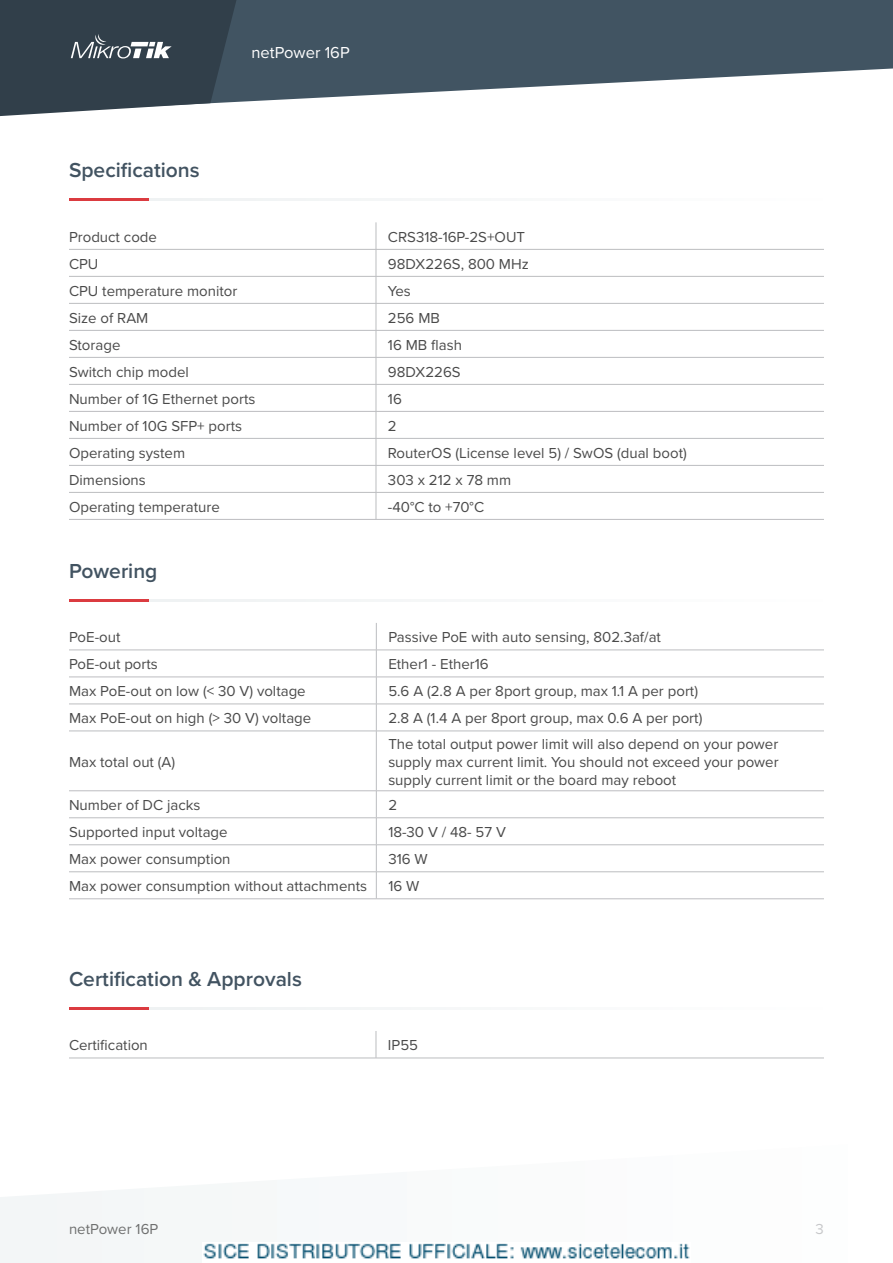
<style>
.page{position:relative;width:893px;height:1263px;background:#fff}
.page>*{position:absolute;margin:0;border:0;box-sizing:border-box;transform-origin:0 0}
.Mazie_virsraksti_201{font:600 21px "Proxima Nova";color:#425361}
.t1{font:16.5px "Proxima Nova";color:#fff}
.Tabulu_teksts_2019{font:15px/18px "Proxima Nova";color:#4a4a4a;text-align:justify}
.t2{font:15px "Proxima Nova";color:#6f7070}
.t3{font:15px "Proxima Nova";color:#c7c8ca}
</style>
<div class="page">
<div style="left:0;top:1189px;width:144px;height:74px;background:#f4f6f7"></div>
<svg style="left:236px;top:0;width:657px;height:102px;fill:#415462"></svg>
<svg style="left:0;top:0;width:236px;height:116px;background:#43505a"></svg>
<hr style="left:69px;top:249px;width:307px;height:1px;background:#bcbdc0">
<hr style="left:376px;top:249px;width:448px;height:1px;background:#bcbdc0">
<hr style="left:69px;top:276px;width:307px;height:1px;background:#bcbdc0">
<hr style="left:376px;top:276px;width:448px;height:1px;background:#bcbdc0">
<hr style="left:69px;top:303px;width:307px;height:1px;background:#bcbdc0">
<hr style="left:376px;top:303px;width:448px;height:1px;background:#bcbdc0">
<hr style="left:69px;top:330px;width:307px;height:1px;background:#bcbdc0">
<hr style="left:376px;top:330px;width:448px;height:1px;background:#bcbdc0">
<hr style="left:69px;top:357px;width:307px;height:1px;background:#bcbdc0">
<hr style="left:376px;top:357px;width:448px;height:1px;background:#bcbdc0">
<hr style="left:69px;top:384px;width:307px;height:1px;background:#bcbdc0">
<hr style="left:376px;top:384px;width:448px;height:1px;background:#bcbdc0">
<hr style="left:69px;top:411px;width:307px;height:1px;background:#bcbdc0">
<hr style="left:376px;top:411px;width:448px;height:1px;background:#bcbdc0">
<hr style="left:69px;top:438px;width:307px;height:1px;background:#bcbdc0">
<hr style="left:376px;top:438px;width:448px;height:1px;background:#bcbdc0">
<hr style="left:69px;top:465px;width:307px;height:1px;background:#bcbdc0">
<hr style="left:376px;top:465px;width:448px;height:1px;background:#bcbdc0">
<hr style="left:69px;top:492px;width:307px;height:1px;background:#bcbdc0">
<hr style="left:376px;top:492px;width:448px;height:1px;background:#bcbdc0">
<svg style="left:376px;top:222px;width:1px;height:297px"></svg>
<hr style="left:69px;top:519px;width:307px;height:1px;background:#bcbdc0">
<hr style="left:376px;top:519px;width:448px;height:1px;background:#bcbdc0">
<hr style="left:69px;top:198px;width:81px;height:3px;background:#db3b40">
<hr style="left:149px;top:198px;width:674px;height:3px;background:#eff2f3">
<hr style="left:69px;top:650px;width:307px;height:1px;background:#bcbdc0">
<hr style="left:69px;top:871px;width:307px;height:1px;background:#bcbdc0">
<hr style="left:69px;top:898px;width:307px;height:1px;background:#bcbdc0">
<hr style="left:376px;top:871px;width:448px;height:1px;background:#bcbdc0">
<hr style="left:376px;top:898px;width:448px;height:1px;background:#bcbdc0">
<hr style="left:376px;top:650px;width:448px;height:1px;background:#bcbdc0">
<hr style="left:69px;top:677px;width:307px;height:1px;background:#bcbdc0">
<hr style="left:376px;top:677px;width:448px;height:1px;background:#bcbdc0">
<hr style="left:69px;top:704px;width:307px;height:1px;background:#bcbdc0">
<hr style="left:376px;top:704px;width:448px;height:1px;background:#bcbdc0">
<svg style="left:376px;top:623px;width:1px;height:108px"></svg>
<hr style="left:69px;top:731px;width:307px;height:1px;background:#bcbdc0">
<hr style="left:376px;top:731px;width:448px;height:1px;background:#bcbdc0">
<hr style="left:376px;top:731px;width:1px;height:60px;background:#bcbdc0">
<hr style="left:69px;top:790px;width:307px;height:1px;background:#bcbdc0">
<hr style="left:376px;top:790px;width:448px;height:1px;background:#bcbdc0">
<hr style="left:69px;top:817px;width:307px;height:1px;background:#bcbdc0">
<hr style="left:376px;top:817px;width:448px;height:1px;background:#bcbdc0">
<svg style="left:376px;top:791px;width:1px;height:108px"></svg>
<hr style="left:69px;top:844px;width:307px;height:1px;background:#bcbdc0">
<hr style="left:376px;top:844px;width:448px;height:1px;background:#bcbdc0">
<hr style="left:69px;top:599px;width:81px;height:2px;background:#db3b40">
<hr style="left:149px;top:599px;width:674px;height:2px;background:#eff2f3">
<hr style="left:69px;top:1058px;width:307px;height:1px;background:#bcbdc0">
<svg style="left:376px;top:1031px;width:1px;height:27px"></svg>
<hr style="left:376px;top:1058px;width:448px;height:1px;background:#bcbdc0">
<hr style="left:69px;top:1007px;width:81px;height:2px;background:#db3b40">
<hr style="left:149px;top:1007px;width:674px;height:2px;background:#eff2f3">
<img style="left:203px;top:1243px;width:487px;height:16px">
<p class="Mazie_virsraksti_201" style="left:69px;top:155px;width:132px">Specifications</p>
<p class="t1" style="left:251px;top:40px;width:100px">netPower 16P</p>
<p class="Tabulu_teksts_2019" style="left:69px;top:227px;width:90px">Product code</p>
<p class="Tabulu_teksts_2019" style="left:388px;top:227px;width:139px">CRS318-16P-2S+OUT</p>
<p class="Tabulu_teksts_2019" style="left:69px;top:254px;width:31px">CPU</p>
<p class="Tabulu_teksts_2019" style="left:388px;top:254px;width:142px">98DX226S, 800 MHz</p>
<p class="Tabulu_teksts_2019" style="left:69px;top:281px;width:170px">CPU temperature monitor</p>
<p class="Tabulu_teksts_2019" style="left:388px;top:281px;width:24px">Yes</p>
<p class="Tabulu_teksts_2019" style="left:69px;top:308px;width:81px">Size of RAM</p>
<p class="Tabulu_teksts_2019" style="left:388px;top:308px;width:53px">256 MB</p>
<p class="Tabulu_teksts_2019" style="left:69px;top:335px;width:53px">Storage</p>
<p class="Tabulu_teksts_2019" style="left:388px;top:335px;width:76px">16 MB flash</p>
<p class="Tabulu_teksts_2019" style="left:69px;top:362px;width:121px">Switch chip model</p>
<p class="Tabulu_teksts_2019" style="left:388px;top:362px;width:74px">98DX226S</p>
<p class="Tabulu_teksts_2019" style="left:69px;top:389px;width:188px">Number of 1G Ethernet ports</p>
<p class="Tabulu_teksts_2019" style="left:388px;top:389px;width:15px">16</p>
<p class="Tabulu_teksts_2019" style="left:69px;top:416px;width:175px">Number of 10G SFP+ ports</p>
<p class="Tabulu_teksts_2019" style="left:388px;top:416px;width:10px">2</p>
<p class="Tabulu_teksts_2019" style="left:69px;top:443px;width:118px">Operating system</p>
<p class="Tabulu_teksts_2019" style="left:388px;top:443px;width:300px">RouterOS (License level 5) / SwOS (dual boot)</p>
<p class="Tabulu_teksts_2019" style="left:69px;top:470px;width:78px">Dimensions</p>
<p class="Tabulu_teksts_2019" style="left:388px;top:470px;width:125px">303 x 212 x 78 mm</p>
<p class="Tabulu_teksts_2019" style="left:69px;top:497px;width:152px">Operating temperature</p>
<p class="Tabulu_teksts_2019" style="left:388px;top:497px;width:98px">-40°C to +70°C</p>
<p class="Mazie_virsraksti_201" style="left:69px;top:555px;width:90px">Powering</p>
<p class="Tabulu_teksts_2019" style="left:69px;top:628px;width:53px">PoE-out</p>
<p class="Tabulu_teksts_2019" style="left:388px;top:628px;width:274px">Passive PoE with auto sensing, 802.3af/at</p>
<p class="Tabulu_teksts_2019" style="left:69px;top:655px;width:90px">PoE-out ports</p>
<p class="Tabulu_teksts_2019" style="left:388px;top:655px;width:102px">Ether1 - Ether16</p>
<p class="Tabulu_teksts_2019" style="left:69px;top:682px;width:238px">Max PoE-out on low (&lt; 30 V) voltage</p>
<p class="Tabulu_teksts_2019" style="left:388px;top:682px;width:311px">5.6 A (2.8 A per 8port group, max 1.1 A per port)</p>
<p class="Tabulu_teksts_2019" style="left:69px;top:709px;width:244px">Max PoE-out on high (&gt; 30 V) voltage</p>
<p class="Tabulu_teksts_2019" style="left:388px;top:709px;width:316px">2.8 A (1.4 A per 8port group, max 0.6 A per port)</p>
<p class="Tabulu_teksts_2019" style="left:69px;top:752px;width:108px">Max total out (A)</p>
<p class="Tabulu_teksts_2019" style="left:388px;top:734px;width:392px">The total output power limit will also depend on your power supply max current limit. You should not exceed your power supply current limit or the board may reboot</p>
<p class="Tabulu_teksts_2019" style="left:69px;top:795px;width:133px">Number of DC jacks</p>
<p class="Tabulu_teksts_2019" style="left:388px;top:795px;width:10px">2</p>
<p class="Tabulu_teksts_2019" style="left:69px;top:822px;width:160px">Supported input voltage</p>
<p class="Tabulu_teksts_2019" style="left:388px;top:822px;width:119px">18-30 V / 48- 57 V</p>
<p class="Tabulu_teksts_2019" style="left:69px;top:849px;width:163px">Max power consumption</p>
<p class="Tabulu_teksts_2019" style="left:388px;top:849px;width:41px">316 W</p>
<p class="Tabulu_teksts_2019" style="left:69px;top:876px;width:300px">Max power consumption without attachments</p>
<p class="Tabulu_teksts_2019" style="left:388px;top:876px;width:33px">16 W</p>
<p class="Mazie_virsraksti_201" style="left:69px;top:963px;width:234px">Certification &amp; Approvals</p>
<p class="Tabulu_teksts_2019" style="left:69px;top:1036px;width:80px">Certification</p>
<p class="Tabulu_teksts_2019" style="left:388px;top:1036px;width:32px">IP55</p>
<p class="t2" style="left:69px;top:1218px;width:91px">netPower 16P</p>
<p class="t3" style="left:816px;top:1218px;width:10px">3</p>
</div>
